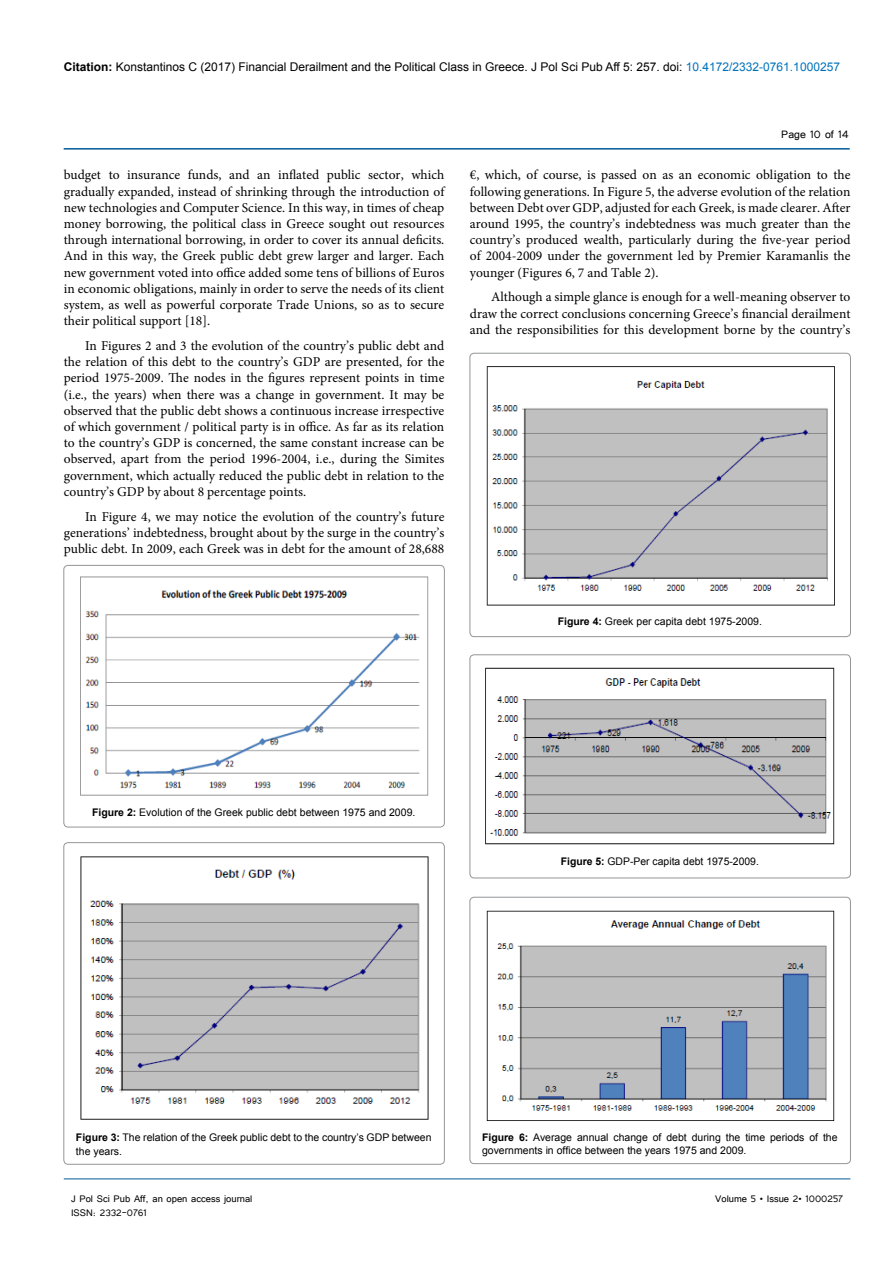
<style>
.page{position:relative;width:893px;height:1263px;background:#fff}
.page>*{position:absolute;margin:0;border:0;box-sizing:border-box;transform-origin:0 0}
.t1{font:13.5px/16.2px "Minion Pro";color:#000;text-align:justify}
.t2{font:13.5px "Tunga";color:#000}
.t3{font:12px "Arial";color:#000}
.t4{font:12px "Tunga";color:#000}
.t5{font:10.5px/13.5px "Arial";color:#000}
.s1{font-weight:700}
.s2{color:#0072bc}
</style>
<div class="page">
<hr style="left:64px;top:148px;width:786px;height:2px;background:#005a96">
<hr style="left:64px;top:1179px;width:786px;height:1px;background:#005a96">
<div style="left:64px;top:565px;width:380px;height:262px;border:1px solid #939598;border-radius:4px"></div>
<img style="left:80px;top:576px;width:349px;height:220px">
<div style="left:64px;top:842px;width:380px;height:322px;border:1px solid #939598;border-radius:4px"></div>
<img style="left:80px;top:856px;width:349px;height:264px">
<div style="left:470px;top:897px;width:380px;height:267px;border:1px solid #939598;border-radius:4px"></div>
<img style="left:486px;top:910px;width:349px;height:211px">
<div style="left:470px;top:353px;width:380px;height:284px;border:1px solid #939598;border-radius:4px"></div>
<img style="left:486px;top:366px;width:349px;height:240px">
<div style="left:470px;top:655px;width:380px;height:223px;border:1px solid #939598;border-radius:4px"></div>
<img style="left:485px;top:667px;width:350px;height:178px">
<p class="t3" style="left:64px;top:59px;width:778px"><span class="s1">Citation:</span> Konstantinos C (2017) Financial Derailment and the Political Class in Greece. J Pol Sci Pub Aff 5: 257. doi: <span class="s2">10.4172/2332-0761.1000257</span></p>
<p class="t1" style="left:64px;top:167px;width:382px">budget to insurance funds, and an inflated public sector, which gradually expanded, instead of shrinking through the introduction of new technologies and Computer Science. In this way, in times of cheap money borrowing, the political class in Greece sought out resources through international borrowing, in order to cover its annual deficits.<br>And in this way, the Greek public debt grew larger and larger. Each new government voted into office added some tens of billions of Euros in economic obligations, mainly in order to serve the needs of its client system, as well as powerful corporate Trade Unions, so as to secure their political support [18].</p>
<p class="t1" style="left:64px;top:338px;width:382px;text-indent:21px">In Figures 2 and 3 the evolution of the country’s public debt and the relation of this debt to the country’s GDP are presented, for the period 1975-2009. The nodes in the figures represent points in time (i.e., the years) when there was a change in government. It may be observed that the public debt shows a continuous increase irrespective of which government / political party is in office. As far as its relation to the country’s GDP is concerned, the same constant increase can be observed, apart from the period 1996-2004, i.e., during the Simites government, which actually reduced the public debt in relation to the country’s GDP by about 8 percentage points.</p>
<p class="t1" style="left:64px;top:508px;width:382px;text-indent:21px">In Figure 4, we may notice the evolution of the country’s future generations’ indebtedness, brought about by the surge in the country’s public debt. In 2009, each Greek was in debt for the amount of 28,688</p>
<p class="t2" style="left:781px;top:126px;width:69px">Page 10 of 14</p>
<p class="t1" style="left:470px;top:167px;width:382px">€, which, of course, is passed on as an economic obligation to the following generations. In Figure 5, the adverse evolution of the relation between Debt over GDP, adjusted for each Greek, is made clearer. After around 1995, the country’s indebtedness was much greater than the country’s produced wealth, particularly during the five-year period of 2004-2009 under the government led by Premier Karamanlis the younger (Figures 6, 7 and Table 2).</p>
<p class="t1" style="left:470px;top:289px;width:382px;text-indent:21px">Although a simple glance is enough for a well-meaning observer to draw the correct conclusions concerning Greece’s financial derailment and the responsibilities for this development borne by the country’s</p>
<p class="t5" style="left:558px;top:614px;width:206px"><span class="s1">Figure 4:</span> Greek per capita debt 1975-2009.</p>
<p class="t5" style="left:92px;top:805px;width:325px"><span class="s1">Figure 2:</span> Evolution of the Greek public debt between 1975 and 2009.</p>
<p class="t5" style="left:561px;top:855px;width:200px"><span class="s1">Figure 5:</span> GDP-Per capita debt 1975-2009.</p>
<p class="t5" style="left:76px;top:1131px;width:357px"><span class="s1">Figure 3:</span> The relation of the Greek public debt to the country’s GDP between the years.</p>
<p class="t5" style="left:482px;top:1130px;width:357px"><span class="s1">Figure 6:</span> Average annual change of debt during the time periods of the governments in office between the years 1975 and 2009.</p>
<p class="t4" style="left:71px;top:1190px;width:183px">J Pol Sci Pub Aff, an open access journal</p>
<p class="t4" style="left:715px;top:1190px;width:129px">Volume 5 • Issue 2• 1000257</p>
<p class="t4" style="left:71px;top:1205px;width:77px">ISSN: 2332-0761</p>
</div>
